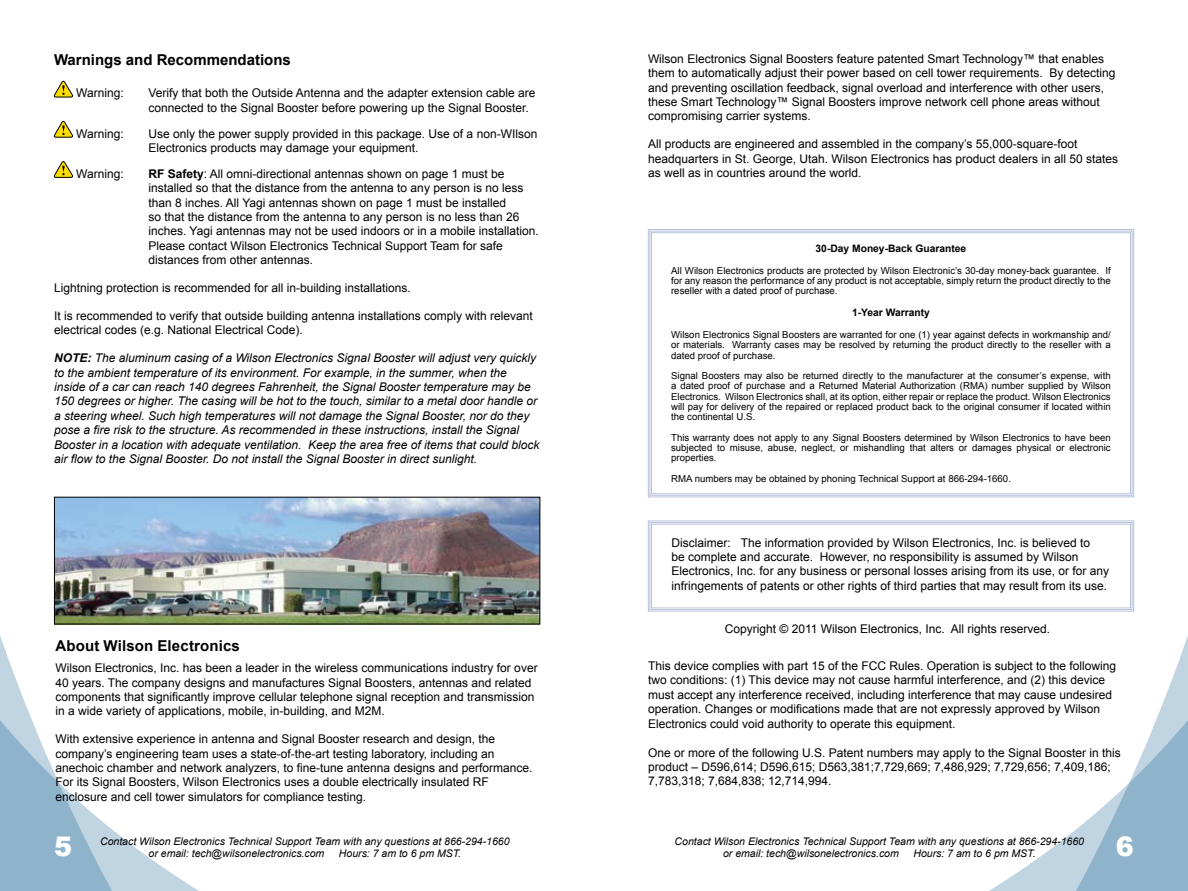
<style>
.page{position:relative;width:1188px;height:891px;background:#fff}
.page>*{position:absolute;margin:0;border:0;box-sizing:border-box;transform-origin:0 0}
.t1{font:900 27px "Arial";color:#fff}
.t2{font:700 15px "Arial";color:#000}
.t3{font:12px/14.4px "Arial";color:#000}
.t4{font:italic 12px/14.4px "Arial";color:#000}
.t5{font:italic 10.5px/12.6px "Arial";color:#000}
.t6{font:700 10.35px "Arial";color:#000}
.t7{font:9.6px/10.4px "Arial";color:#000;text-align:justify}
.s1{font-weight:700}
</style>
<div class="page">
<svg style="left:0;top:554px;width:306px;height:337px"></svg>
<svg style="left:989px;top:554px;width:199px;height:337px"></svg>
<svg style="left:53px;top:80px;width:21px;height:18px"></svg>
<svg style="left:53px;top:120px;width:21px;height:18px"></svg>
<svg style="left:53px;top:161px;width:20px;height:17px"></svg>
<img style="left:56px;top:499px;width:482px;height:123px">
<svg style="left:648px;top:520px;width:486px;height:92px"></svg>
<svg style="left:648px;top:229px;width:486px;height:269px"></svg>
<p class="t2" style="left:54px;top:50px;width:238px">Warnings and Recommendations</p>
<p class="t3" style="left:76px;top:86px;width:49px">Warning:</p>
<p class="t3" style="left:149px;top:86px;width:388px">Verify that both the Outside Antenna and the adapter extension cable are connected to the Signal Booster before powering up the Signal Booster.</p>
<p class="t3" style="left:76px;top:126px;width:49px">Warning:</p>
<p class="t3" style="left:149px;top:126px;width:390px">Use only the power supply provided in this package. Use of a non-WIlson<br>Electronics products may damage your equipment.</p>
<p class="t3" style="left:76px;top:166px;width:49px">Warning:</p>
<p class="t3" style="left:149px;top:166px;width:390px"><span class="s1">RF Safety</span>: All omni-directional antennas shown on page 1 must be installed so that the distance from the antenna to any person is no less than 8 inches. All Yagi antennas shown on page 1 must be installed<br>so that the distance from the antenna to any person is no less than 26 inches. Yagi antennas may not be used indoors or in a mobile installation.<br>Please contact Wilson Electronics Technical Support Team for safe distances from other antennas.</p>
<p class="t3" style="left:54px;top:281px;width:356px">Lightning protection is recommended for all in-building installations.</p>
<p class="t3" style="left:54px;top:309px;width:480px">It is recommended to verify that outside building antenna installations comply with relevant electrical codes (e.g. National Electrical Code).</p>
<p class="t4" style="left:54px;top:351px;width:487px"><span class="s1">NOTE:</span> The aluminum casing of a Wilson Electronics Signal Booster will adjust very quickly to the ambient temperature of its environment. For example, in the summer, when the inside of a car can reach 140 degrees Fahrenheit, the Signal Booster temperature may be 150 degrees or higher. The casing will be hot to the touch, similar to a metal door handle or a steering wheel. Such high temperatures will not damage the Signal Booster, nor do they pose a fire risk to the structure. As recommended in these instructions, install the Signal Booster in a location with adequate ventilation. Keep the area free of items that could block air flow to the Signal Booster. Do not install the Signal Booster in direct sunlight.</p>
<p class="t2" style="left:56px;top:636px;width:186px">About Wilson Electronics</p>
<p class="t3" style="left:56px;top:661px;width:484px">Wilson Electronics, Inc. has been a leader in the wireless communications industry for over 40 years. The company designs and manufactures Signal Boosters, antennas and related components that significantly improve cellular telephone signal reception and transmission in a wide variety of applications, mobile, in-building, and M2M.</p>
<p class="t3" style="left:56px;top:732px;width:476px">With extensive experience in antenna and Signal Booster research and design, the company’s engineering team uses a state-of-the-art testing laboratory, including an anechoic chamber and network analyzers, to fine-tune antenna designs and performance.<br>For its Signal Boosters, Wilson Electronics uses a double electrically insulated RF enclosure and cell tower simulators for compliance testing.</p>
<h1 class="t1" style="left:54px;top:827px;width:20px">5</h1>
<p class="t5" style="left:149px;top:835px;width:362px;text-indent:-48px">Contact Wilson Electronics Technical Support Team with any questions at 866-294-1660 or email: tech@wilsonelectronics.com</p>
<p class="t5" style="left:339px;top:847px;width:124px">Hours: 7 am to 6 pm MST.</p>
<p class="t3" style="left:648px;top:51px;width:469px">Wilson Electronics Signal Boosters feature patented Smart Technology™ that enables them to automatically adjust their power based on cell tower requirements. By detecting and preventing oscillation feedback, signal overload and interference with other users, these Smart Technology™ Signal Boosters improve network cell phone areas without compromising carrier systems.</p>
<p class="t3" style="left:648px;top:137px;width:472px">All products are engineered and assembled in the company’s 55,000-square-foot headquarters in St. George, Utah. Wilson Electronics has product dealers in all 50 states as well as in countries around the world.</p>
<p class="t6" style="left:816px;top:241px;width:152px">30-Day Money-Back Guarantee</p>
<p class="t7" style="left:671px;top:265px;width:441px">All Wilson Electronics products are protected by Wilson Electronic’s 30-day money-back guarantee. If for any reason the performance of any product is not acceptable, simply return the product directly to the reseller with a dated proof of purchase.</p>
<p class="t6" style="left:852px;top:306px;width:79px">1-Year Warranty</p>
<p class="t7" style="left:671px;top:330px;width:441px">Wilson Electronics Signal Boosters are warranted for one (1) year against defects in workmanship and/ or materials. Warranty cases may be resolved by returning the product directly to the reseller with a dated proof of purchase.</p>
<p class="t7" style="left:671px;top:371px;width:441px">Signal Boosters may also be returned directly to the manufacturer at the consumer’s expense, with a dated proof of purchase and a Returned Material Authorization (RMA) number supplied by Wilson Electronics. Wilson Electronics shall, at its option, either repair or replace the product. Wilson Electronics will pay for delivery of the repaired or replaced product back to the original consumer if located within the continental U.S.</p>
<p class="t7" style="left:671px;top:432px;width:441px">This warranty does not apply to any Signal Boosters determined by Wilson Electronics to have been subjected to misuse, abuse, neglect, or mishandling that alters or damages physical or electronic properties.</p>
<p class="t7" style="left:671px;top:473px;width:340px">RMA numbers may be obtained by phoning Technical Support at 866-294-1660.</p>
<p class="t3" style="left:672px;top:535px;width:439px">Disclaimer: The information provided by Wilson Electronics, Inc. is believed to<br>be complete and accurate. However, no responsibility is assumed by Wilson Electronics, Inc. for any business or personal losses arising from its use, or for any infringements of patents or other rights of third parties that may result from its use.</p>
<p class="t3" style="left:725px;top:622px;width:325px">Copyright © 2011 Wilson Electronics, Inc. All rights reserved.</p>
<p class="t3" style="left:648px;top:659px;width:470px">This device complies with part 15 of the FCC Rules. Operation is subject to the following two conditions: (1) This device may not cause harmful interference, and (2) this device must accept any interference received, including interference that may cause undesired operation. Changes or modifications made that are not expressly approved by Wilson Electronics could void authority to operate this equipment.</p>
<p class="t3" style="left:648px;top:745px;width:474px">One or more of the following U. S. Patent numbers may apply to the Signal Booster in this product – D596,614; D596,615; D563,381;7,729,669; 7,486,929; 7,729,656; 7,409,186;<br>7,783,318; 7,684,838; 12,714,994.</p>
<p class="t5" style="left:723px;top:835px;width:362px;text-indent:-48px">Contact Wilson Electronics Technical Support Team with any questions at 866-294-1660 or email: tech@wilsonelectronics.com</p>
<p class="t5" style="left:913px;top:847px;width:124px">Hours: 7 am to 6 pm MST.</p>
<h1 class="t1" style="left:1116px;top:827px;width:20px">6</h1>
</div>
